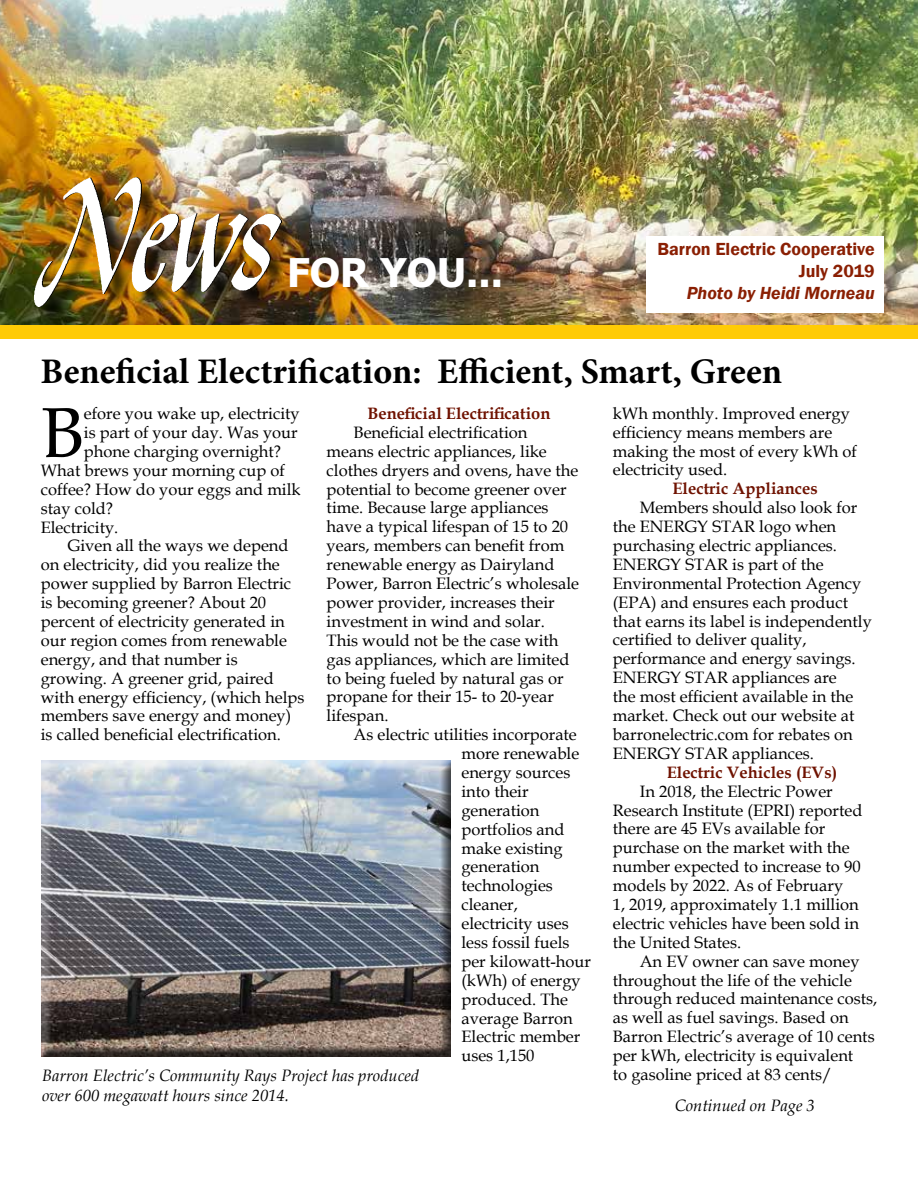
<style>
.page{position:relative;width:918px;height:1188px;background:#fff}
.page>*{position:absolute;margin:0;border:0;box-sizing:border-box;transform-origin:0 0}
.t1{font:70.65px "Book Antiqua";color:#000}
.t2{font:700 39.3px "Tahoma";color:#fff}
.t3{font:700 36px "Minion Pro";color:#000}
.t4{font:600 18px/21.6px "Franklin Gothic";color:#8a1f03;text-align:right}
.t5{font:italic 600 18px "Franklin Gothic";color:#8a1f03}
.t6{font:16.5px/18.9px "Book Antiqua";color:#000}
.t7{font:italic 16.5px "Book Antiqua";color:#000}
.t8{font:700 16.5px "Book Antiqua";color:#6f1200}
</style>
<div class="page">
<img style="left:0;top:0;width:918px;height:326px">
<div style="left:646px;top:237px;width:237px;height:76px;background:#fff"></div>
<div style="left:37px;top:180px;width:261px;height:145px;background:#000;opacity:.75"></div>
<img style="left:35px;top:177px;width:245px;height:130px">
<div style="left:0;top:326px;width:918px;height:13px;background:#ffcb05"></div>
<div style="left:40px;top:760px;width:413px;height:297px;background:#000;opacity:.75"></div>
<h2 class="t2" style="left:287px;top:245px;width:217px">FOR YOU...</h2>
<p class="t4" style="left:657px;top:239px;width:219px">Barron Electric Cooperative<br>July 2019</p>
<p class="t5" style="left:687px;top:281px;width:190px">Photo by Heidi Morneau</p>
<h3 class="t3" style="left:40px;top:346px;width:743px">Beneficial Electrification: Efficient, Smart, Green</h3>
<h1 class="t1" style="left:41px;top:384px;width:45px">B</h1>
<p class="t6" style="left:84px;top:404px;width:217px">efore you wake up, electricity</p>
<p class="t6" style="left:613px;top:403px;width:246px">kWh monthly. Improved energy efficiency means members are making the most of every kWh of electricity used.</p>
<p class="t8" style="left:673px;top:478px;width:147px">Electric Appliances</p>
<p class="t6" style="left:613px;top:498px;width:261px;text-indent:27px">Members should also look for the ENERGY STAR logo when purchasing electric appliances.<br>ENERGY STAR is part of the<br>Environmental Protection Agency (EPA) and ensures each product that earns its label is independently certified to deliver quality, performance and energy savings.<br>ENERGY STAR appliances are<br>the most efficient available in the market. Check out our website at barronelectric.com for rebates on<br>ENERGY STAR appliances.</p>
<p class="t8" style="left:667px;top:761px;width:172px">Electric Vehicles (EVs)</p>
<p class="t6" style="left:613px;top:781px;width:251px;text-indent:27px">In 2018, the Electric Power<br>Research Institute (EPRI) reported there are 45 EVs available for purchase on the market with the number expected to increase to 90 models by 2022. As of February<br>1, 2019, approximately 1.1 million electric vehicles have been sold in the United States.</p>
<p class="t6" style="left:613px;top:951px;width:266px;text-indent:27px">An EV owner can save money throughout the life of the vehicle through reduced maintenance costs, as well as fuel savings. Based on Barron Electric’s average of 10 cents per kWh, electricity is equivalent</p>
<p class="t8" style="left:368px;top:402px;width:184px">Beneficial Electrification</p>
<p class="t6" style="left:327px;top:422px;width:254px;text-indent:27px">Beneficial electrification<br>means electric appliances, like clothes dryers and ovens, have the potential to become greener over time. Because large appliances have a typical lifespan of 15 to 20 years, members can benefit from renewable energy as Dairyland<br>Power, Barron Electric’s wholesale power provider, increases their investment in wind and solar.<br>This would not be the case with gas appliances, which are limited to being fueled by natural gas or propane for their 15- to 20-year lifespan.</p>
<p class="t6" style="left:461px;top:725px;width:131px;text-indent:-108px">As electric utilities incorporate more renewable energy sources into their generation portfolios and make existing generation technologies cleaner, electricity uses less fossil fuels per kilowatt-hour (kWh) of energy produced. The average Barron<br>Electric member uses 1,150</p>
<p class="t6" style="left:84px;top:423px;width:215px">is part of your day. Was your</p>
<p class="t6" style="left:84px;top:442px;width:199px">phone charging overnight?</p>
<p class="t6" style="left:41px;top:460px;width:246px">What brews your morning cup of</p>
<p class="t6" style="left:41px;top:479px;width:261px">coffee? How do your eggs and milk</p>
<p class="t6" style="left:41px;top:498px;width:74px">stay cold?</p>
<p class="t6" style="left:41px;top:517px;width:79px">Electricity.</p>
<p class="t6" style="left:68px;top:536px;width:222px">Given all the ways we depend</p>
<p class="t6" style="left:41px;top:555px;width:241px">on electricity, did you realize the</p>
<p class="t6" style="left:41px;top:574px;width:252px">power supplied by Barron Electric</p>
<p class="t6" style="left:41px;top:593px;width:227px">is becoming greener? About 20</p>
<p class="t6" style="left:41px;top:612px;width:245px">percent of electricity generated in</p>
<p class="t6" style="left:41px;top:630px;width:248px">our region comes from renewable</p>
<p class="t6" style="left:41px;top:649px;width:198px">energy, and that number is</p>
<p class="t6" style="left:41px;top:668px;width:235px">growing. A greener grid, paired</p>
<p class="t6" style="left:41px;top:687px;width:265px">with energy efficiency, (which helps</p>
<p class="t6" style="left:41px;top:706px;width:252px">members save energy and money)</p>
<p class="t6" style="left:41px;top:725px;width:242px">is called beneficial electrification.</p>
<p class="t7" style="left:42px;top:1064px;width:379px">Barron Electric’s Community Rays Project has produced</p>
<p class="t6" style="left:613px;top:1065px;width:221px">to gasoline priced at 83 cents/</p>
<p class="t7" style="left:42px;top:1084px;width:248px">over 600 megawatt hours since 2014.</p>
<p class="t7" style="left:675px;top:1094px;width:141px">Continued on Page 3</p>
</div>
